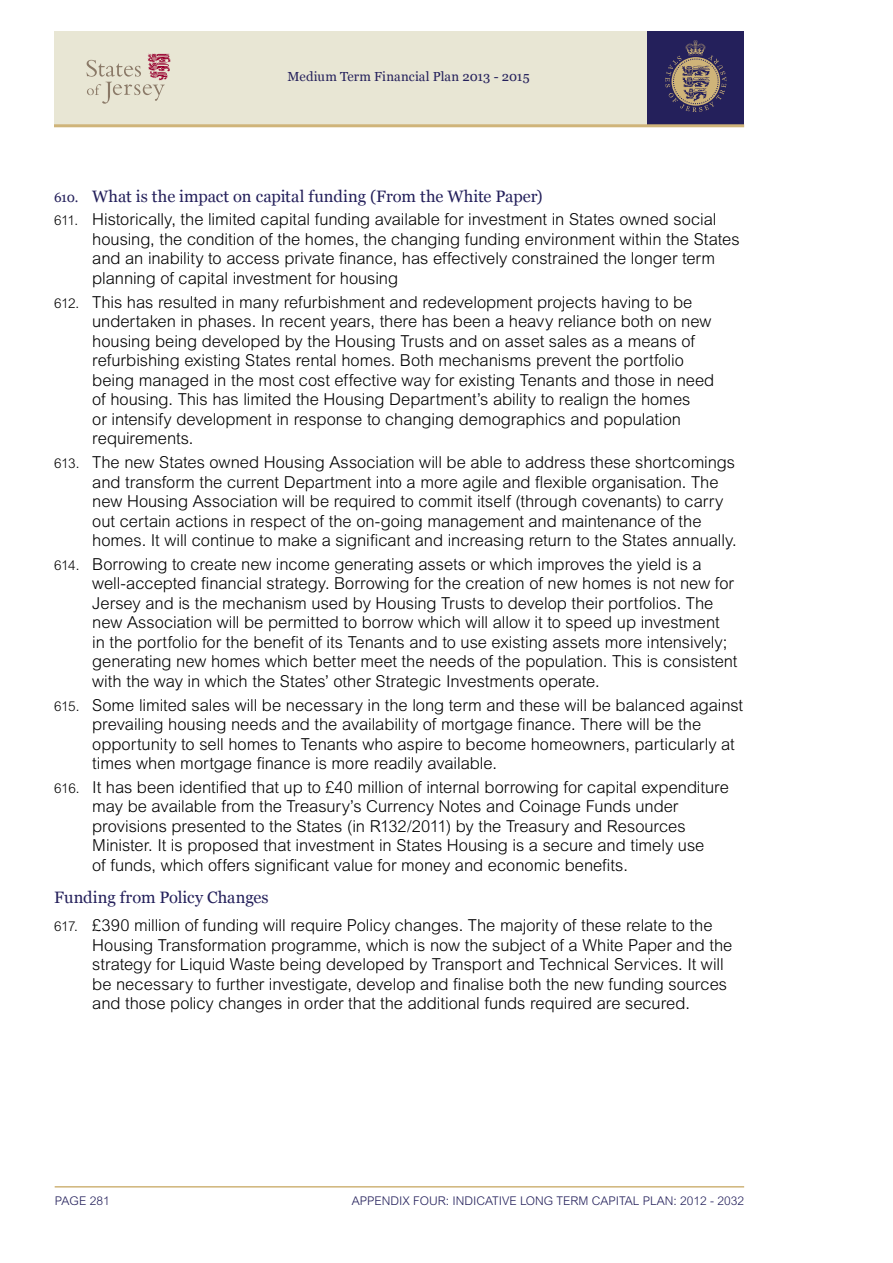
<style>
.page{position:relative;width:893px;height:1263px;background:#fff}
.page>*{position:absolute;margin:0;border:0;box-sizing:border-box;transform-origin:0 0}
.t1{font:300 16.5px/19.5px "Arial MT Std";letter-spacing:-.005em;color:#000}
.t2{font:16.5px "Georgia";letter-spacing:.005em;color:#24205b}
.t3{font:13.05px "Georgia";letter-spacing:.01em;color:#24205b}
.t4{font:300 12px "Arial MT Std";color:#24205b}
.s1{font-size:13.5px}
</style>
<div class="page">
<hr style="left:55px;top:1186px;width:689px;height:1px;background:#cfb479">
<div style="left:647px;top:31px;width:97px;height:95px;background:#24205b"></div>
<svg style="left:665px;top:41px;width:61px;height:71px"></svg>
<div style="left:54px;top:31px;width:593px;height:93px;background:#e8e6d4"></div>
<svg style="left:86px;top:54px;width:85px;height:50px"></svg>
<hr style="left:54px;top:124px;width:690px;height:3px;background:#cfb479">
<p class="t3" style="left:288px;top:69px;width:244px">Medium Term Financial Plan 2013 - 2015</p>
<p class="t2" style="left:54px;top:186px;width:490px"><span class="s1">610.</span> What is the impact on capital funding (From the White Paper)</p>
<p class="t1" style="left:92px;top:210px;width:649px;text-indent:-38px"><span class="s1">611.</span> Historically, the limited capital funding available for investment in States owned social housing, the condition of the homes, the changing funding environment within the States and an inability to access private finance, has effectively constrained the longer term planning of capital investment for housing</p>
<p class="t1" style="left:92px;top:292px;width:624px;text-indent:-38px"><span class="s1">612.</span> This has resulted in many refurbishment and redevelopment projects having to be undertaken in phases. In recent years, there has been a heavy reliance both on new housing being developed by the Housing Trusts and on asset sales as a means of refurbishing existing States rental homes. Both mechanisms prevent the portfolio being managed in the most cost effective way for existing Tenants and those in need of housing. This has limited the Housing Department’s ability to realign the homes<br>or intensify development in response to changing demographics and population requirements.</p>
<p class="t1" style="left:92px;top:452px;width:646px;text-indent:-38px"><span class="s1">613.</span> The new States owned Housing Association will be able to address these shortcomings and transform the current Department into a more agile and flexible organisation. The new Housing Association will be required to commit itself (through covenants) to carry out certain actions in respect of the on-going management and maintenance of the homes. It will continue to make a significant and increasing return to the States annually.</p>
<p class="t1" style="left:92px;top:554px;width:647px;text-indent:-38px"><span class="s1">614.</span> Borrowing to create new income generating assets or which improves the yield is a well-accepted financial strategy. Borrowing for the creation of new homes is not new for Jersey and is the mechanism used by Housing Trusts to develop their portfolios. The new Association will be permitted to borrow which will allow it to speed up investment<br>in the portfolio for the benefit of its Tenants and to use existing assets more intensively; generating new homes which better meet the needs of the population. This is consistent with the way in which the States’ other Strategic Investments operate.</p>
<p class="t1" style="left:92px;top:695px;width:652px;text-indent:-38px"><span class="s1">615.</span> Some limited sales will be necessary in the long term and these will be balanced against prevailing housing needs and the availability of mortgage finance. There will be the opportunity to sell homes to Tenants who aspire to become homeowners, particularly at times when mortgage finance is more readily available.</p>
<p class="t1" style="left:92px;top:777px;width:638px;text-indent:-38px"><span class="s1">616.</span> It has been identified that up to £40 million of internal borrowing for capital expenditure may be available from the Treasury’s Currency Notes and Coinage Funds under provisions presented to the States (in R132/2011) by the Treasury and Resources Minister. It is proposed that investment in States Housing is a secure and timely use<br>of funds, which offers significant value for money and economic benefits.</p>
<p class="t2" style="left:54px;top:888px;width:216px">Funding from Policy Changes</p>
<p class="t1" style="left:92px;top:916px;width:642px;text-indent:-38px"><span class="s1">617.</span> £390 million of funding will require Policy changes. The majority of these relate to the Housing Transformation programme, which is now the subject of a White Paper and the strategy for Liquid Waste being developed by Transport and Technical Services. It will be necessary to further investigate, develop and finalise both the new funding sources and those policy changes in order that the additional funds required are secured.</p>
<p class="t4" style="left:55px;top:1194px;width:57px">PAGE 281</p>
<p class="t4" style="left:352px;top:1194px;width:299px">Appendix Four: I ndicative Long Term Capital Pla</p>
<p class="t4" style="left:665px;top:1194px;width:81px">n: 2012 - 2032</p>
</div>
